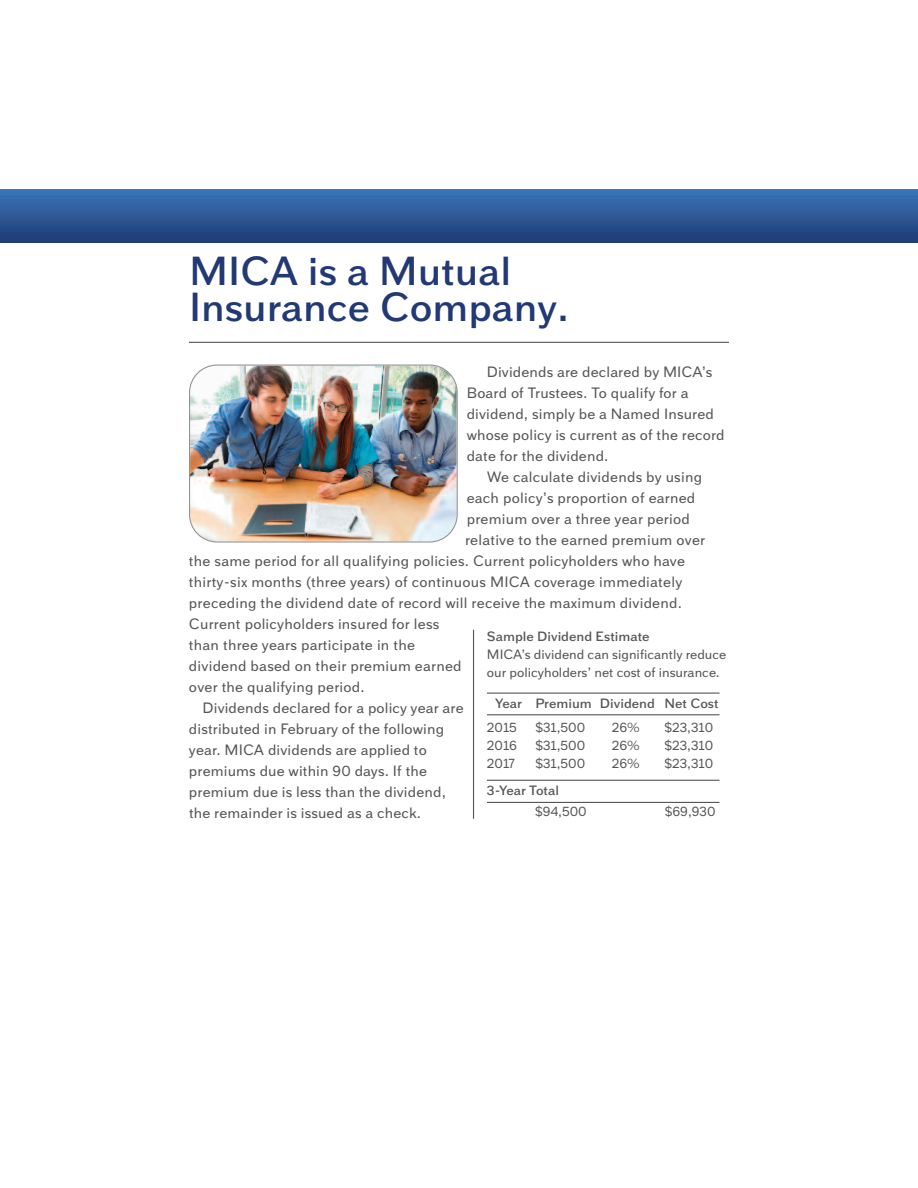
<style>
.page{position:relative;width:918px;height:1188px;background:#fff}
.page>*{position:absolute;margin:0;border:0;box-sizing:border-box;transform-origin:0 0}
.t1{font:600 40.5px/36px "Armitage";color:#223975}
.t2{font:15px/21px "Armitage";letter-spacing:.015em;color:#555756}
.t3{font:13.5px/18px "Armitage";color:#555756}
.t4{font:600 13.5px "Armitage";color:#555756}
</style>
<div class="page">
<hr style="left:473px;top:630px;width:1px;height:189px;background:#555756">
<hr style="left:487px;top:780px;width:233px;height:1px;background:#555756">
<hr style="left:487px;top:802px;width:233px;height:1px;background:#555756">
<hr style="left:487px;top:693px;width:233px;height:1px;background:#555756">
<hr style="left:487px;top:714px;width:233px;height:1px;background:#555756">
<div style="left:0;top:189px;width:918px;height:54px;background:linear-gradient(to bottom,#3a76b9,#213b75)"></div>
<img style="left:189px;top:364px;width:269px;height:179px">
<hr style="left:189px;top:342px;width:540px;height:1px;background:#555756">
<h1 class="t1" style="left:189px;top:252px;width:382px">MICA is a Mutual<br>Insurance Company.</h1>
<p class="t2" style="left:467px;top:360px;width:259px;text-indent:20px">Dividends are declared by MICA’s<br>Board of Trustees. To qualify for a dividend, simply be a Named Insured whose policy is current as of the record date for the dividend.</p>
<p class="t2" style="left:487px;top:465px;width:217px">We calculate dividends by using</p>
<p class="t2" style="left:467px;top:486px;width:230px">each policy’s proportion of earned</p>
<p class="t2" style="left:467px;top:507px;width:225px">premium over a three year period</p>
<p class="t2" style="left:465px;top:528px;width:242px">relative to the earned premium over</p>
<p class="t2" style="left:189px;top:549px;width:498px">the same period for all qualifying policies. Current policyholders who have</p>
<p class="t2" style="left:189px;top:570px;width:495px">thirty-six months (three years) of continuous MICA coverage immediately</p>
<p class="t2" style="left:189px;top:591px;width:495px">preceding the dividend date of record will receive the maximum dividend.</p>
<p class="t2" style="left:189px;top:612px;width:252px">Current policyholders insured for less</p>
<p class="t2" style="left:189px;top:633px;width:228px">than three years participate in the</p>
<p class="t2" style="left:189px;top:654px;width:274px">dividend based on their premium earned</p>
<p class="t2" style="left:189px;top:675px;width:177px">over the qualifying period.</p>
<p class="t2" style="left:202px;top:696px;width:263px">Dividends declared for a policy year are</p>
<p class="t2" style="left:189px;top:717px;width:257px">distributed in February of the following</p>
<p class="t2" style="left:189px;top:738px;width:239px">year. MICA dividends are applied to</p>
<p class="t2" style="left:189px;top:759px;width:240px">premiums due within 90 days. If the</p>
<p class="t2" style="left:189px;top:780px;width:258px">premium due is less than the dividend,</p>
<p class="t2" style="left:189px;top:801px;width:234px">the remainder is issued as a check.</p>
<p class="t4" style="left:487px;top:628px;width:164px">Sample Dividend Estimate</p>
<p class="t3" style="left:487px;top:645px;width:241px">MICA’s dividend can significantly reduce our policyholders’ net cost of insurance.</p>
<p class="t4" style="left:495px;top:695px;width:225px">Year Premium Dividend Net Cost</p>
<p class="t3" style="left:487px;top:718px;width:31px">2015</p>
<p class="t3" style="left:535px;top:718px;width:51px">$31,500</p>
<p class="t3" style="left:612px;top:718px;width:29px">26%</p>
<p class="t3" style="left:665px;top:718px;width:50px">$23,310</p>
<p class="t3" style="left:487px;top:736px;width:32px">2016</p>
<p class="t3" style="left:535px;top:736px;width:51px">$31,500</p>
<p class="t3" style="left:612px;top:736px;width:29px">26%</p>
<p class="t3" style="left:665px;top:736px;width:50px">$23,310</p>
<p class="t3" style="left:487px;top:754px;width:30px">2017</p>
<p class="t3" style="left:535px;top:754px;width:51px">$31,500</p>
<p class="t3" style="left:612px;top:754px;width:29px">26%</p>
<p class="t3" style="left:665px;top:754px;width:50px">$23,310</p>
<p class="t4" style="left:487px;top:782px;width:74px">3-Year Total</p>
<p class="t3" style="left:535px;top:802px;width:53px">$94,500</p>
<p class="t3" style="left:665px;top:802px;width:52px">$69,930</p>
</div>
